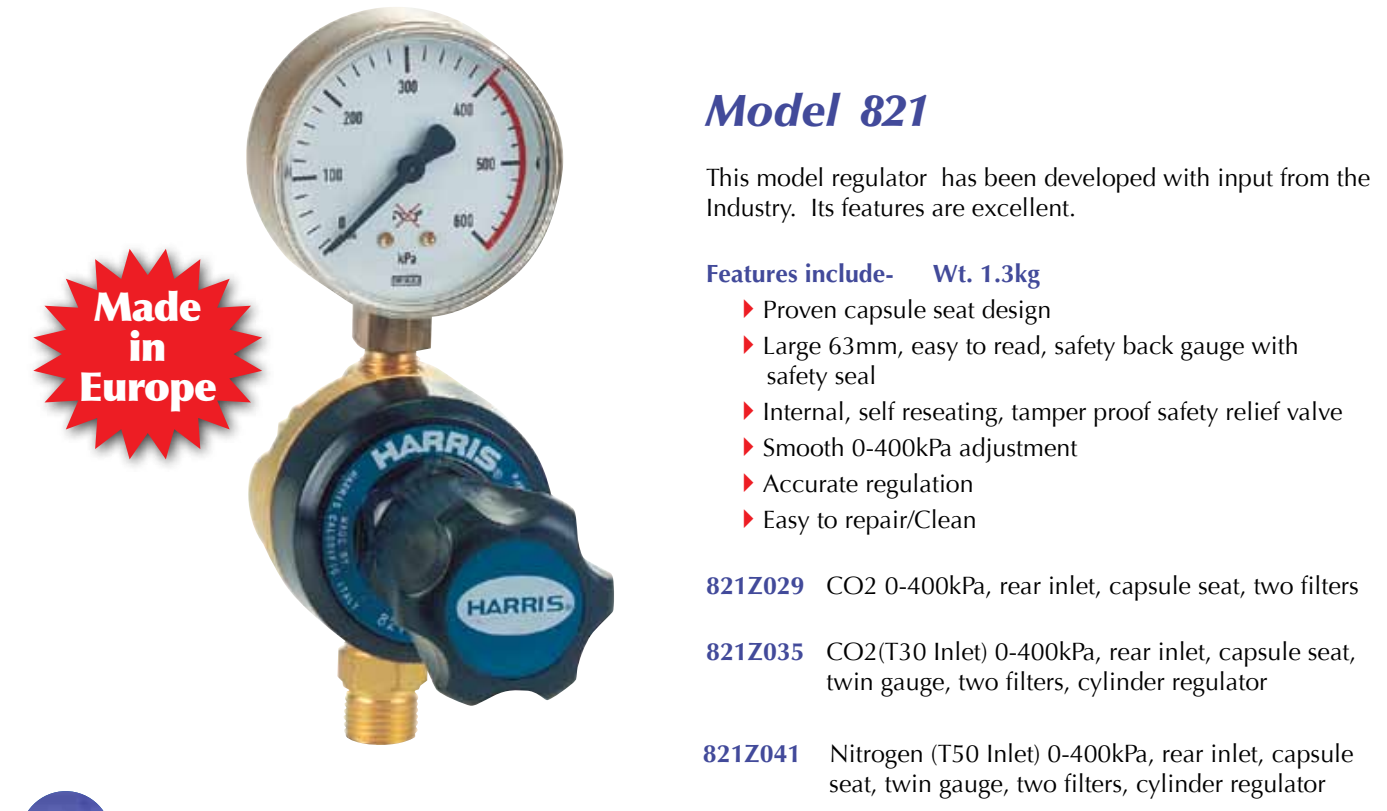
<style>
.page{position:relative;width:1387px;height:811px;background:#fff}
.page>*{position:absolute;margin:0;border:0;box-sizing:border-box;transform-origin:0 0}
.t1{font:italic 900 45px "Optima";color:#424a9a}
.t2{font:900 40px/40px "Optima";letter-spacing:-.025em;color:#fff;text-align:center}
.t3{font:25px/30px "Optima";color:#000}
.t4{font:700 25px "Optima";color:#424a9a}
.s1{color:#ed1d24}
.s2{font-weight:700;color:#424a9a}
</style>
<div class="page">
<img style="left:28px;top:791px;width:76px;height:20px">
<img style="left:246px;top:7px;width:368px;height:738px">
<div style="left:23px;top:238px;width:251px;height:233px;background:#000;opacity:.75"></div>
<svg style="left:33px;top:249px;width:229px;height:210px;fill:#ed1d24"></svg>
<h2 class="t2" style="left:78px;top:287px;width:140px">Made in<br>Europe</h2>
<h1 class="t1" style="left:706px;top:83px;width:224px">Model 821</h1>
<p class="t3" style="left:706px;top:162px;width:666px">This model regulator has been developed with input from the<br>Industry. Its features are excellent.</p>
<p class="t4" style="left:706px;top:258px;width:189px">Features include-</p>
<p class="t4" style="left:933px;top:258px;width:108px">Wt. 1.3kg</p>
<p class="t3" style="left:733px;top:294px;width:320px"><span class="s1">✔</span>Proven capsule seat design</p>
<p class="t3" style="left:767px;top:330px;width:533px;text-indent:-34px"><span class="s1">✔</span>Large 63mm, easy to read, safety back gauge with safety seal</p>
<p class="t3" style="left:733px;top:396px;width:611px"><span class="s1">✔</span>Internal, self reseating, tamper proof safety relief valve</p>
<p class="t3" style="left:733px;top:432px;width:346px"><span class="s1">✔</span>Smooth 0-400kPa adjustment</p>
<p class="t3" style="left:733px;top:468px;width:242px"><span class="s1">✔</span>Accurate regulation</p>
<p class="t3" style="left:733px;top:504px;width:245px"><span class="s1">✔</span>Easy to repair/Clean</p>
<p class="t3" style="left:706px;top:570px;width:654px"><span class="s2">821Z029</span> CO2 0-400kPa, rear inlet, capsule seat, two filters</p>
<p class="t3" style="left:827px;top:636px;width:531px;text-indent:-121px"><span class="s2">821Z035</span> CO2(T30 Inlet) 0-400kPa, rear inlet, capsule seat, twin gauge, two filters, cylinder regulator</p>
<p class="t3" style="left:829px;top:738px;width:526px;text-indent:-126px"><span class="s2">821Z041</span> Nitrogen (T50 Inlet) 0-400kPa, rear inlet, capsule seat, twin gauge, two filters, cylinder regulator</p>
</div>
